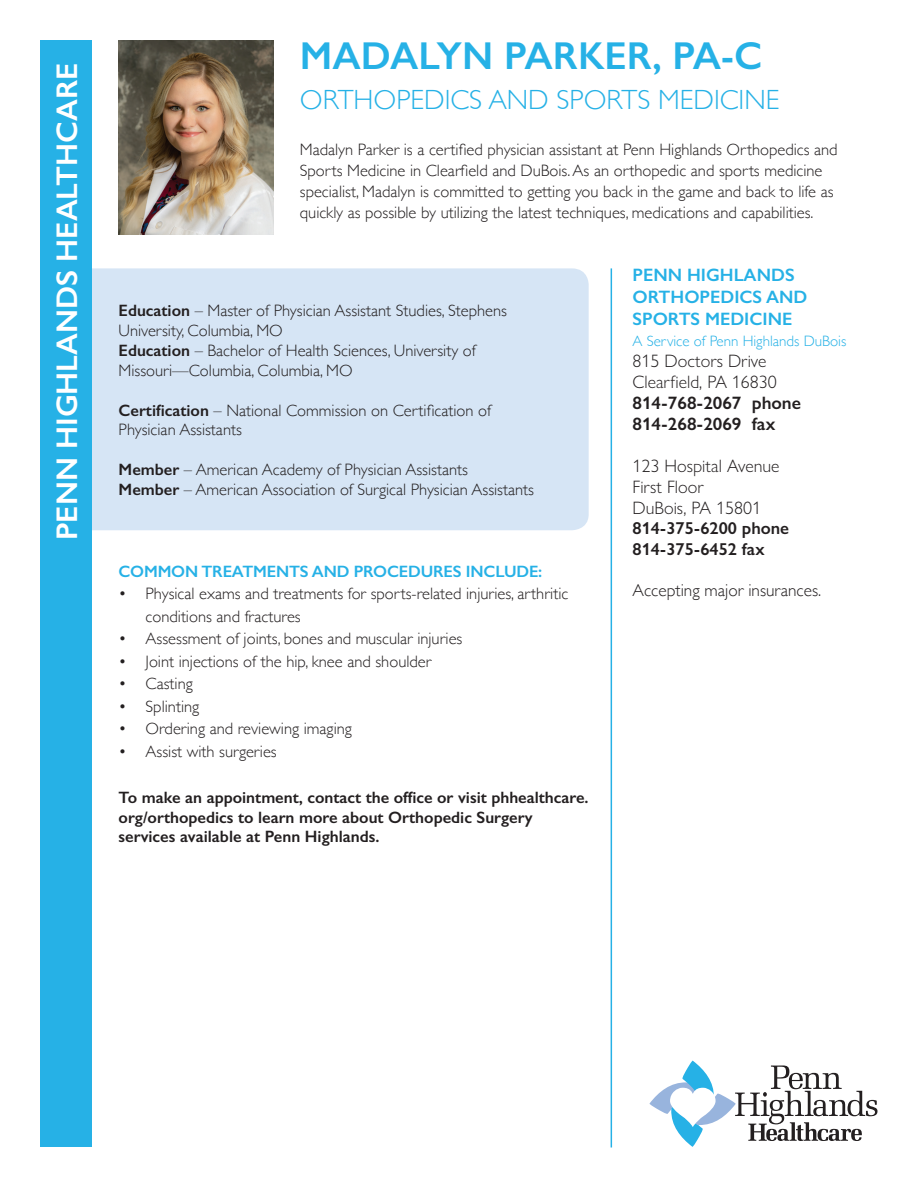
<style>
.page{position:relative;width:918px;height:1188px;background:#fff}
.page>*{position:absolute;margin:0;border:0;box-sizing:border-box;transform-origin:0 0}
.t1{font:600 39px "Gill Sans";color:#26b1e6}
.t2{font:600 30px "Gill Sans";color:#fff}
.t3{font:300 27.75px "Gill Sans";color:#26b1e6}
.t4{font:300 18px/21px "Gill Sans Nova";color:#231f20}
.t5{font:600 18px/21.6px "Gill Sans";color:#26b1e6}
.t6{font:600 18px/21px "Gill Sans Nova";color:#231f20}
.t7{font:600 17.25px/20.7px "Gill Sans Nova";color:#231f20}
.t8{font:300 17.25px "Gill Sans";color:#231f20}
.t9{font:300 16.5px/19.8px "Gill Sans";color:#231f20}
.t10{font:600 16.5px/19.5px "Gill Sans";color:#231f20}
.t11{font:600 16.5px "Gill Sans";letter-spacing:-.01em;color:#26b1e6}
.t12{font:300 15px "Gill Sans";color:#26b1e6}
.s1{font-weight:600}
</style>
<div class="page">
<div style="left:66px;top:268px;width:523px;height:262px;background:#d6e5f5;border-radius:16px"></div>
<svg style="left:649px;top:1060px;width:228px;height:87px"></svg>
<img style="left:119px;top:40px;width:154px;height:194px">
<div style="left:40px;top:40px;width:52px;height:1108px;background:#26b1e6"></div>
<hr style="left:611px;top:268px;width:1px;height:880px;background:#26b1e6">
<h2 class="t2" style="left:49px;top:540px;width:479px;rotate:-90deg">PENN HIGHLANDS HEALTHCARE</h2>
<h1 class="t1" style="left:300px;top:32px;width:464px">MADALYN PARKER, PA-C</h1>
<h3 class="t3" style="left:300px;top:78px;width:481px">ORTHOPEDICS AND SPORTS MEDICINE</h3>
<p class="t9" style="left:300px;top:138px;width:539px;line-height:21px">Madalyn Parker is a certified physician assistant at Penn Highlands Orthopedics and Sports Medicine in Clearfield and DuBois. As an orthopedic and sports medicine specialist, Madalyn is committed to getting you back in the game and back to life as quickly as possible by utilizing the latest techniques, medications and capabilities.</p>
<p class="t9" style="left:119px;top:300px;width:390px"><span class="s1">Education</span> – Master of Physician Assistant Studies, Stephens University, Columbia, MO<br><span class="s1">Education</span> – Bachelor of Health Sciences, University of Missouri—Columbia, Columbia, MO</p>
<p class="t9" style="left:119px;top:400px;width:374px"><span class="s1">Certification</span> – National Commission on Certification of<br>Physician Assistants</p>
<p class="t9" style="left:119px;top:459px;width:417px"><span class="s1">Member</span> – American Academy of Physician Assistants<br><span class="s1">Member</span> – American Association of Surgical Physician Assistants</p>
<p class="t11" style="left:119px;top:561px;width:425px">COMMON TREATMENTS AND PROCEDURES INCLUDE:</p>
<p class="t9" style="left:146px;top:582px;width:424px;line-height:22.5px;text-indent:-27px">• Physical exams and treatments for sports-related injuries, arthritic conditions and fractures</p>
<p class="t9" style="left:119px;top:628px;width:345px">• Assessment of joints, bones and muscular injuries</p>
<p class="t9" style="left:119px;top:651px;width:314px">• Joint injections of the hip, knee and shoulder</p>
<p class="t9" style="left:119px;top:673px;width:76px">• Casting</p>
<p class="t9" style="left:119px;top:696px;width:82px">• Splinting</p>
<p class="t9" style="left:119px;top:718px;width:235px">• Ordering and reviewing imaging</p>
<p class="t9" style="left:119px;top:741px;width:160px">• Assist with surgeries</p>
<p class="t10" style="left:119px;top:788px;width:472px">To make an appointment, contact the office or visit phhealthcare. org/orthopedics to learn more about Orthopedic Surgery services available at Penn Highlands.</p>
<p class="t5" style="left:633px;top:264px;width:176px">PENN HIGHLANDS<br>ORTHOPEDICS AND<br>SPORTS MEDICINE</p>
<p class="t12" style="left:633px;top:329px;width:215px">A Service of Penn Highlands DuBois</p>
<p class="t4" style="left:633px;top:350px;width:146px">815 Doctors Drive<br>Clearfield, PA 16830</p>
<p class="t6" style="left:633px;top:392px;width:170px">814-768-2067 phone<br>814-268-2069 fax</p>
<p class="t4" style="left:633px;top:455px;width:148px">123 Hospital Avenue<br>First Floor<br>DuBois, PA 15801</p>
<p class="t7" style="left:633px;top:518px;width:158px">814-375-6200 phone<br>814-375-6452 fax</p>
<p class="t8" style="left:633px;top:577px;width:190px">Accepting major insurances.</p>
</div>
